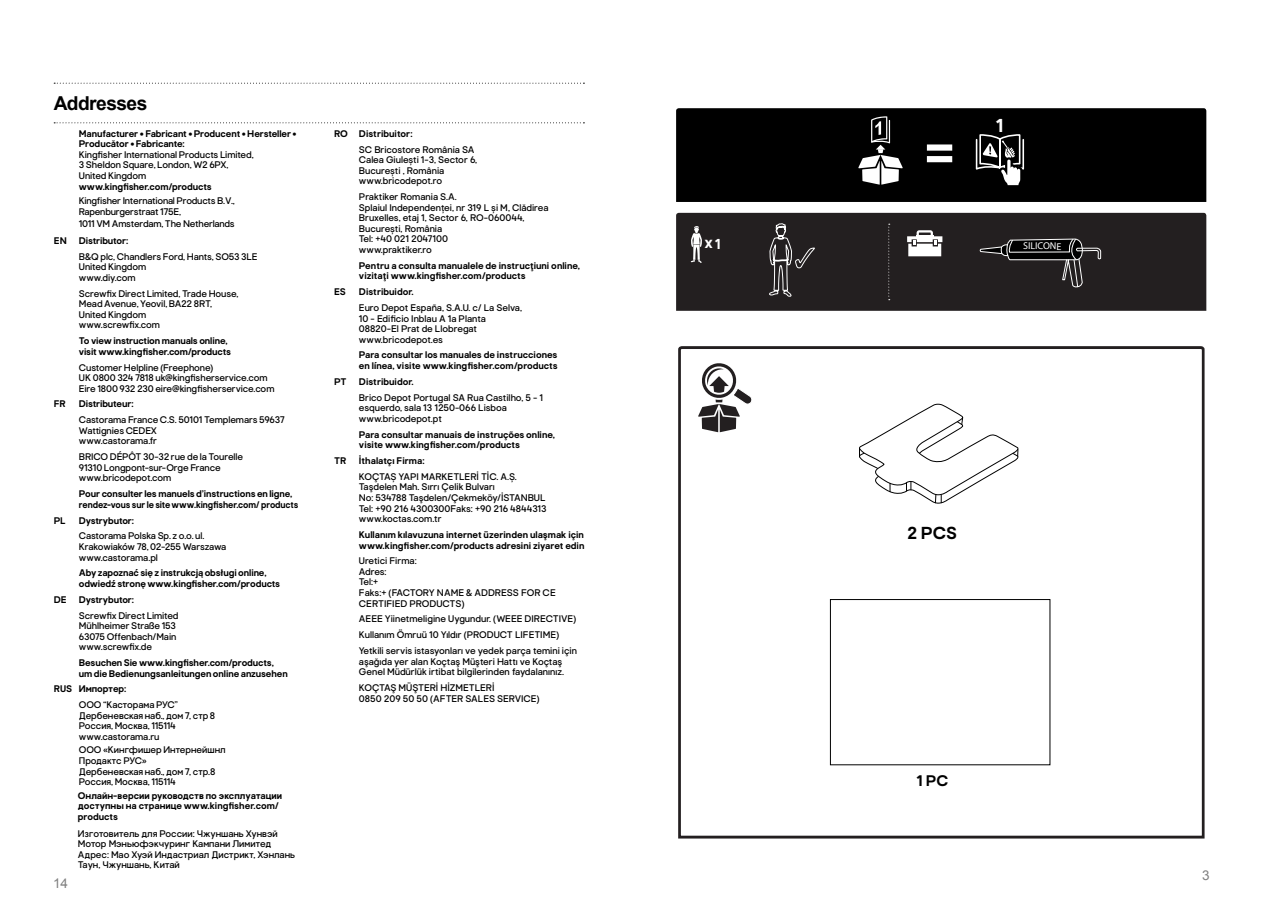
<style>
.page{position:relative;width:1263px;height:919px;background:#fff}
.page>*{position:absolute;margin:0;border:0;box-sizing:border-box;transform-origin:0 0}
.t1{font:700 19.2px "Arial";letter-spacing:-.025em;color:#000}
.t2{font:700 18.6px "Good Home";color:#fff}
.t3{font:700 17.4px "Good Home";color:#000}
.t4{font:700 16.5px "Good Home";color:#fff}
.t5{font:700 15.3px "Good Home";color:#000}
.t6{font:700 14.4px "Good Home";color:#fff}
.t7{font:13.5px "Arial";color:#808080}
.t8{font:9.9px "Myriad Pro";color:#fff}
.t9{font:9.6px/10.5px "Good Home";letter-spacing:-.01em;color:#000}
.t10{font:700 9.6px/10.5px "Good Home";letter-spacing:-.01em;color:#000}
</style>
<div class="page">
<svg style="left:54px;top:83px;width:530px;height:1px"></svg>
<svg style="left:54px;top:122px;width:530px;height:1px"></svg>
<div style="left:676px;top:213px;width:530px;height:98px;background:#231f20"></div>
<svg style="left:678px;top:346px;width:527px;height:493px"></svg>
<svg style="left:698px;top:361px;width:56px;height:71px"></svg>
<div style="left:676px;top:108px;width:530px;height:94px;background:#000"></div>
<svg style="left:888px;top:224px;width:2px;height:76px"></svg>
<svg style="left:691px;top:226px;width:11px;height:37px"></svg>
<svg style="left:769px;top:223px;width:46px;height:74px"></svg>
<svg style="left:907px;top:230px;width:35px;height:26px"></svg>
<svg style="left:858px;top:403px;width:161px;height:102px"></svg>
<div style="left:830px;top:599px;width:220px;height:165px;background:#fff"></div>
<div style="left:830px;top:599px;width:220px;height:166px;border:1px solid #000"></div>
<svg style="left:979px;top:238px;width:122px;height:51px"></svg>
<svg style="left:858px;top:116px;width:45px;height:68px"></svg>
<svg style="left:927px;top:144px;width:25px;height:18px"></svg>
<svg style="left:975px;top:133px;width:50px;height:54px"></svg>
<h1 class="t1" style="left:54px;top:90px;width:95px">Addresses</h1>
<p class="t10" style="left:79px;top:128px;width:219px">Manufacturer • Fabricant • Producent • Hersteller •<br>Producător • Fabricante:</p>
<p class="t9" style="left:79px;top:149px;width:176px">Kingfisher International Products Limited,<br>3 Sheldon Square, London, W2 6PX,<br>United Kingdom</p>
<p class="t10" style="left:79px;top:181px;width:134px">www.kingfisher.com/products</p>
<p class="t9" style="left:79px;top:195px;width:158px;line-height:11.6px">Kingfisher International Products B.V.,<br>Rapenburgerstraat 175E,<br>1011 VM Amsterdam, The Netherlands</p>
<p class="t10" style="left:54px;top:235px;width:14px">EN</p>
<p class="t10" style="left:79px;top:235px;width:51px">Distributor:</p>
<p class="t9" style="left:79px;top:251px;width:180px">B&amp;Q plc, Chandlers Ford, Hants, SO53 3LE<br>United Kingdom<br>www.diy.com</p>
<p class="t9" style="left:79px;top:288px;width:161px">Screwfix Direct Limited, Trade House,<br>Mead Avenue, Yeovil, BA22 8RT,<br>United Kingdom<br>www.screwfix.com</p>
<p class="t10" style="left:79px;top:336px;width:154px">To view instruction manuals online, visit www.kingfisher.com/products</p>
<p class="t9" style="left:79px;top:362px;width:197px">Customer Helpline (Freephone)<br>UK 0800 324 7818 uk@kingfisherservice.com<br>Eire 1800 932 230 eire@kingfisherservice.com</p>
<p class="t10" style="left:54px;top:399px;width:13px">FR</p>
<p class="t10" style="left:79px;top:399px;width:56px">Distributeur:</p>
<p class="t9" style="left:79px;top:415px;width:207px">Castorama France C.S. 50101 Templemars 59637<br>Wattignies CEDEX<br>www.castorama.fr</p>
<p class="t9" style="left:79px;top:451px;width:166px">BRICO DÉPÔT 30-32 rue de la Tourelle<br>91310 Longpont-sur-Orge France www.bricodepot.com</p>
<p class="t10" style="left:79px;top:489px;width:221px">Pour consulter les manuels d’instructions en ligne, rendez-vous sur le site www.kingfisher.com/products</p>
<p class="t10" style="left:54px;top:515px;width:13px">PL</p>
<p class="t10" style="left:79px;top:515px;width:57px">Dystrybutor:</p>
<p class="t9" style="left:79px;top:531px;width:149px">Castorama Polska Sp. z o.o. ul.<br>Krakowiaków 78, 02-255 Warszawa www.castorama.pl</p>
<p class="t10" style="left:79px;top:568px;width:203px">Aby zapoznać się z instrukcją obsługi online, odwiedź stronę www.kingfisher.com/products</p>
<p class="t10" style="left:54px;top:594px;width:14px">DE</p>
<p class="t10" style="left:79px;top:594px;width:57px">Dystrybutor:</p>
<p class="t9" style="left:79px;top:610px;width:101px">Screwfix Direct Limited<br>Mühlheimer Straße 153<br>63075 Offenbach/Main www.screwfix.de</p>
<p class="t10" style="left:79px;top:657px;width:210px">Besuchen Sie www.kingfisher.com/products, um die Bedienungsanleitungen online anzusehen</p>
<p class="t10" style="left:54px;top:684px;width:74px">RUS Импортер:</p>
<p class="t9" style="left:79px;top:699px;width:138px">ООО “Касторама РУС”<br>Дербеневская наб., дом 7, стр 8<br>Россия, Москва, 115114 www.castorama.ru</p>
<p class="t9" style="left:79px;top:744px;width:148px">ООО «Кингфишер Интернейшнл<br>Продактс РУС»<br>Дербеневская наб., дом 7, стр.8<br>Россия, Москва, 115114</p>
<p class="t10" style="left:78px;top:790px;width:206px">Онлайн-версии руководств по эксплуатации доступны на странице www.kingfisher.com/ products</p>
<p class="t9" style="left:78px;top:828px;width:219px">Изготовитель для России: Чжуншань Хунвэй Мотор Мэньюфэкчуринг Кампани Лимитед Адрес: Мао Хуэй Индастриал Дистрикт, Хэнлань Таун, Чжуншань, Китай</p>
<h3 class="t7" style="left:53px;top:874px;width:17px">14</h3>
<p class="t10" style="left:334px;top:128px;width:80px">RO Distribuitor:</p>
<p class="t9" style="left:359px;top:144px;width:120px">SC Bricostore România SA<br>Calea Giulești 1-3, Sector 6,<br>București , România www.bricodepot.ro</p>
<p class="t9" style="left:359px;top:192px;width:191px">Praktiker Romania S.A.<br>Splaiul Independenței, nr 319 L și M, Clădirea<br>Bruxelles, etaj 1, Sector 6, RO-060044,<br>București, România<br>Tel: +40 021 2047100<br>www.praktiker.ro</p>
<p class="t10" style="left:359px;top:260px;width:222px">Pentru a consulta manualele de instrucţiuni online, vizitaţi www.kingfisher.com/products</p>
<p class="t10" style="left:334px;top:287px;width:13px">ES</p>
<p class="t10" style="left:359px;top:287px;width:56px">Distribuidor.</p>
<p class="t9" style="left:359px;top:302px;width:165px">Euro Depot España, S.A.U. c/ La Selva,<br>10 - Edificio Inblau A 1a Planta<br>08820-El Prat de Llobregat www.bricodepot.es</p>
<p class="t10" style="left:359px;top:350px;width:200px">Para consultar los manuales de instrucciones en línea, visite www.kingfisher.com/products</p>
<p class="t10" style="left:334px;top:376px;width:14px">PT</p>
<p class="t10" style="left:359px;top:376px;width:56px">Distribuidor.</p>
<p class="t9" style="left:359px;top:392px;width:186px">Brico Depot Portugal SA Rua Castilho, 5 - 1 esquerdo, sala 13 1250-066 Lisboa www.bricodepot.pt</p>
<p class="t10" style="left:359px;top:429px;width:197px">Para consultar manuais de instruções online, visite www.kingfisher.com/products</p>
<p class="t10" style="left:334px;top:455px;width:14px">TR</p>
<p class="t10" style="left:359px;top:455px;width:67px">İthalatçı Firma:</p>
<p class="t9" style="left:359px;top:471px;width:189px">KOÇTAȘ YAPI MARKETLERİ TİC. A.Ș.<br>Taşdelen Mah. Sırrı Çelik Bulvarı<br>No: 534788 Taşdelen/Çekmeköy/İSTANBUL Tel: +90 216 4300300Faks: +90 216 4844313 www.koctas.com.tr</p>
<p class="t10" style="left:359px;top:529px;width:227px">Kullanım kılavuzuna internet üzerinden ulaşmak için www.kingfisher.com/products adresini ziyaret edin</p>
<p class="t9" style="left:359px;top:556px;width:198px">Uretici Firma:<br>Adres:<br>Tel:+<br>Faks:+ (FACTORY NAME &amp; ADDRESS FOR CE<br>CERTIFIED PRODUCTS)</p>
<p class="t9" style="left:359px;top:611px;width:220px;line-height:15.9px">AEEE Yiinetmeligine Uygundur. (WEEE DIRECTIVE)<br>Kullanım Ömruü 10 Yıldır (PRODUCT LIFETIME)<br>Yetkili servis istasyonları ve yedek parça temini için</p>
<p class="t9" style="left:359px;top:656px;width:207px">aşağıda yer alan Koçtaş Müşteri Hattı ve Koçtaş<br>Genel Müdürlük irtibat bilgilerinden faydalanınız.</p>
<p class="t9" style="left:359px;top:682px;width:182px">KOÇTAŞ MÜŞTERİ HİZMETLERİ<br>0850 209 50 50 (AFTER SALES SERVICE)</p>
<h2 class="t2" style="left:996px;top:115px;width:9px">1</h2>
<h3 class="t6" style="left:715px;top:235px;width:7px">1</h3>
<p class="t8" style="left:1023px;top:239px;width:40px;rotate:1deg">SILICONE</p>
<h3 class="t4" style="left:704px;top:232px;width:10px">x</h3>
<h3 class="t3" style="left:907px;top:522px;width:52px">2 PCS</h3>
<h3 class="t5" style="left:916px;top:772px;width:33px">1 PC</h3>
<h3 class="t7" style="left:1202px;top:866px;width:9px">3</h3>
</div>
